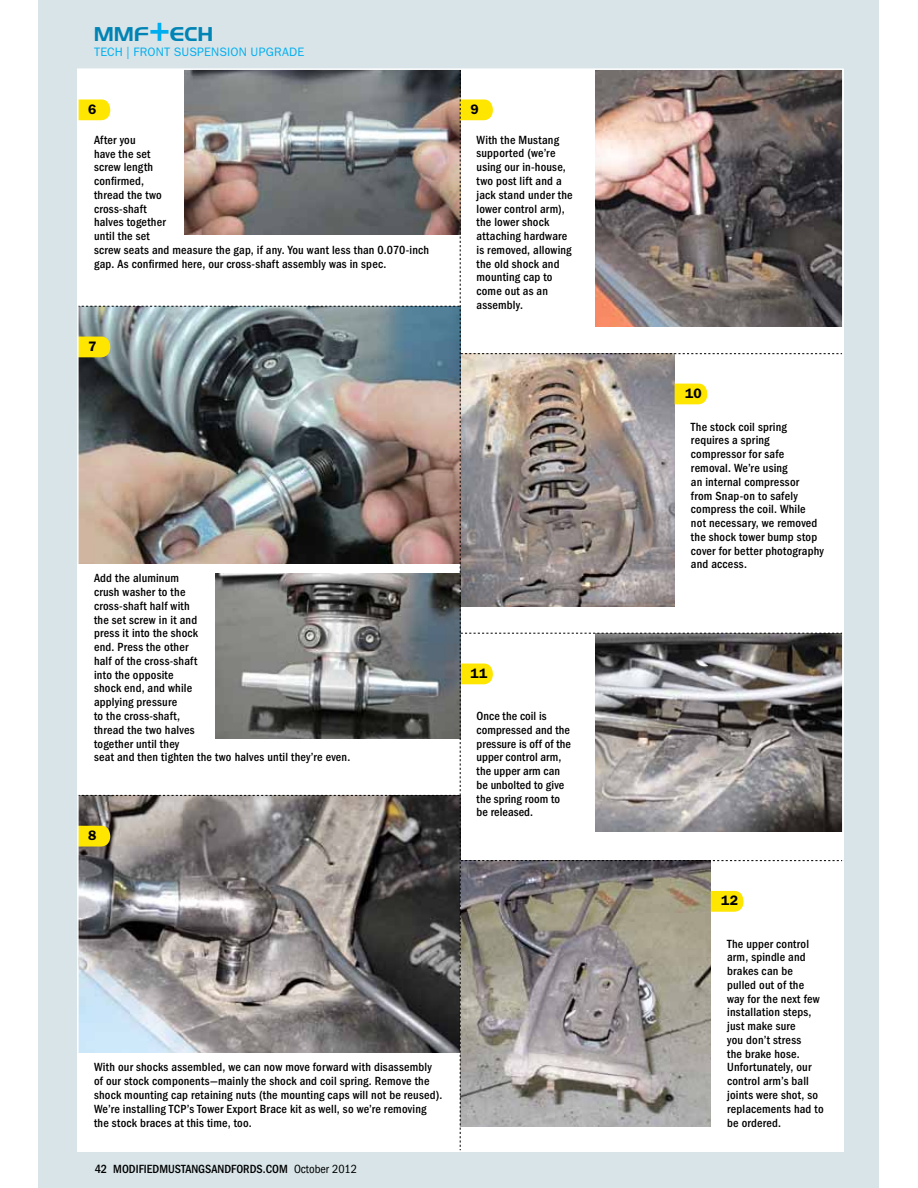
<style>
.page{position:relative;width:918px;height:1188px;background:#fff}
.page>*{position:absolute;margin:0;border:0;box-sizing:border-box;transform-origin:0 0}
.t1{font:19.95px "Denmark";letter-spacing:.02em;color:#0084b5}
.t2{font:600 13.8px "ITC Franklin Gothic Std";color:#000}
.t3{font:500 condensed 12.3px/13.8px "ITC Franklin Gothic Std";letter-spacing:.015em;color:#000}
.t4{font:12.3px "ITC Franklin Gothic Std";letter-spacing:.015em;color:#00aeef}
.s1{font-weight:400}
</style>
<div class="page">
<div style="left:39px;top:0;width:840px;height:1188px;background:#d8e4e8"></div>
<svg style="left:150px;top:23px;width:18px;height:18px"></svg>
<img style="left:80px;top:71px;width:761px;height:1078px">
<h1 class="t1" style="left:94px;top:22px;width:120px">MMf Ech</h1>
<p class="t4" style="left:94px;top:44px;width:212px">TECH | FRONT SUSPENSION UPGRADE</p>
<p class="t2" style="left:88px;top:101px;width:10px">6</p>
<p class="t3" style="left:94px;top:133px;width:337px">after you<br>have the set<br>screw length<br>confirmed,<br>thread the two<br>cross-shaft<br>halves together<br>until the set<br>screw seats and measure the gap, if any. You want less than 0.070-inch gap. as confirmed here, our cross-shaft assembly was in spec.</p>
<p class="t2" style="left:88px;top:338px;width:10px">7</p>
<p class="t2" style="left:471px;top:101px;width:10px">9</p>
<p class="t3" style="left:477px;top:133px;width:98px">With the mustang supported (we’re using our in-house, two post lift and a jack stand under the lower control arm), the lower shock attaching hardware is removed, allowing the old shock and mounting cap to come out as an assembly.</p>
<p class="t3" style="left:94px;top:571px;width:258px">add the aluminum<br>crush washer to the<br>cross-shaft half with<br>the set screw in it and<br>press it into the shock<br>end. Press the other<br>half of the cross-shaft<br>into the opposite<br>shock end, and while<br>applying pressure<br>to the cross-shaft,<br>thread the two halves<br>together until they<br>seat and then tighten the two halves until they’re even.</p>
<p class="t2" style="left:88px;top:827px;width:10px">8</p>
<p class="t2" style="left:471px;top:665px;width:18px">11</p>
<p class="t3" style="left:477px;top:709px;width:96px">once the coil is compressed and the pressure is off of the upper control arm, the upper arm can be unbolted to give the spring room to be released.</p>
<p class="t3" style="left:94px;top:1061px;width:350px">With our shocks assembled, we can now move forward with disassembly of our stock components—mainly the shock and coil spring. remove the shock mounting cap retaining nuts (the mounting caps will not be reused).<br>We’re installing tcP’s tower export Brace kit as well, so we’re removing the stock braces at this time, too.</p>
<p class="t3" style="left:95px;top:1162px;width:264px">42 modifiedmustangsandfords.com <span class="s1">October 2012</span></p>
<p class="t2" style="left:685px;top:385px;width:18px">10</p>
<p class="t3" style="left:691px;top:420px;width:134px">the stock coil spring requires a spring compressor for safe removal. We’re using<br>an internal compressor from snap-on to safely compress the coil. While<br>not necessary, we removed the shock tower bump stop cover for better photography and access.</p>
<p class="t2" style="left:721px;top:892px;width:18px">12</p>
<p class="t3" style="left:727px;top:937px;width:98px">the upper control arm, spindle and brakes can be pulled out of the way for the next few installation steps, just make sure<br>you don’t stress<br>the brake hose. unfortunately, our control arm’s ball joints were shot, so replacements had to be ordered.</p>
</div>
